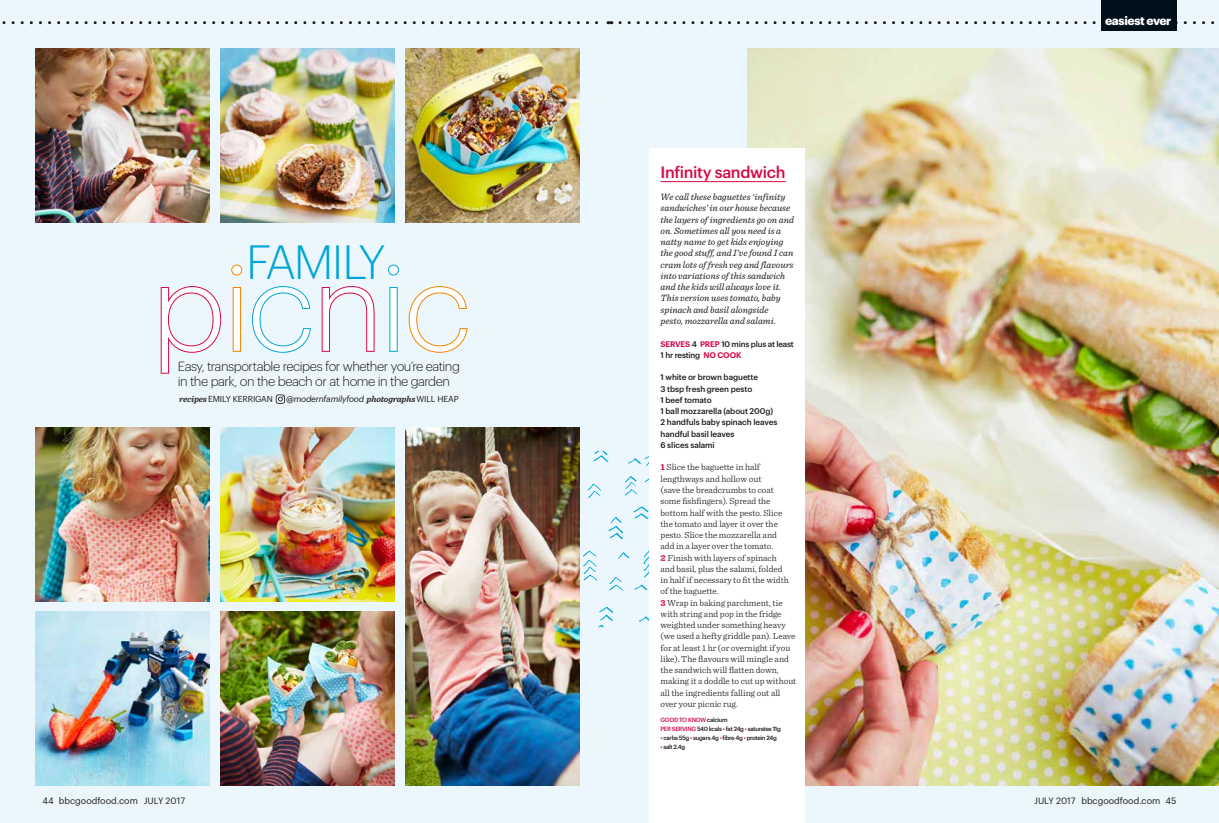
<style>
.page{position:relative;width:1219px;height:823px;background:#fff}
.page>*{position:absolute;margin:0;border:0;box-sizing:border-box;transform-origin:0 0}
.t1{font:300 120px "Graphik";letter-spacing:-.02em;color:#fff}
.t2{font:300 47px "Graphik";letter-spacing:-.05em;color:#00a6d8}
.t3{font:500 16px "Graphik";letter-spacing:-.02em;color:#d60946}
.t4{font:300 13px/15.5px "Graphik";letter-spacing:-.035em;color:#1b1a18}
.t5{font:700 12px "Graphik";letter-spacing:-.03em;color:#fff}
.t6{font:italic 9.5px/11.2px "Sentinel";color:#1b1a18}
.t7{font:300 9.2px/11.3px "Sentinel";color:#1b1a18}
.t8{font:9px "Graphik";color:#1b1a18}
.t9{font:italic 8.5px "Graphik";letter-spacing:-.02em;color:#1b1a18}
.t10{font:8.5px "Graphik";letter-spacing:-.015em;color:#1b1a18}
.t11{font:500 8.1px/11.3px "Graphik";letter-spacing:-.01em;color:#1b1a18}
.t12{font:500 8px/11.2px "Graphik";letter-spacing:-.025em;color:#1b1a18}
.t13{font:500 6px/9px "Graphik";letter-spacing:-.05em;color:#1b1a18}
.s1{font-family:"Sentinel";font-weight:600;font-style:italic;font-size:9px}
.s2{font-family:"Sentinel";font-weight:600;font-size:9px}
.s3{font-style:normal}
.s4{font-weight:600;color:#d60946}
.s5{font-weight:700;color:#d60946}
.s6{color:#d60946}
</style>
<div class="page">
<div style="left:609px;top:0;width:610px;height:822px;background:#ecf7fd"></div>
<div style="left:0;top:0;width:609px;height:822px;background:#ecf7fd"></div>
<img style="left:747px;top:48px;width:472px;height:737px">
<svg style="left:620px;top:21px;width:595px;height:3px"></svg>
<svg style="left:2px;top:21px;width:610px;height:3px"></svg>
<div style="left:1101px;top:0;width:75px;height:31px;background:#00101b"></div>
<svg style="left:609px;top:577px;width:14px;height:13px"></svg>
<svg style="left:625px;top:476px;width:12px;height:19px"></svg>
<svg style="left:588px;top:483px;width:13px;height:15px"></svg>
<svg style="left:583px;top:550px;width:14px;height:30px"></svg>
<svg style="left:593px;top:451px;width:16px;height:11px"></svg>
<svg style="left:643px;top:550px;width:6px;height:27px"></svg>
<svg style="left:639px;top:616px;width:10px;height:5px"></svg>
<svg style="left:608px;top:517px;width:15px;height:22px"></svg>
<svg style="left:618px;top:552px;width:11px;height:6px"></svg>
<svg style="left:635px;top:584px;width:12px;height:5px"></svg>
<svg style="left:628px;top:456px;width:21px;height:10px"></svg>
<svg style="left:633px;top:506px;width:16px;height:13px"></svg>
<svg style="left:599px;top:606px;width:14px;height:20px"></svg>
<img style="left:35px;top:427px;width:174px;height:174px">
<img style="left:35px;top:48px;width:174px;height:174px">
<img style="left:35px;top:611px;width:174px;height:174px">
<img style="left:221px;top:611px;width:173px;height:174px">
<img style="left:221px;top:48px;width:173px;height:174px">
<img style="left:221px;top:427px;width:173px;height:174px">
<img style="left:405px;top:48px;width:174px;height:174px">
<img style="left:405px;top:427px;width:174px;height:358px">
<svg style="left:276px;top:394px;width:9px;height:9px"></svg>
<div style="left:649px;top:149px;width:156px;height:673px;background:#fff"></div>
<hr style="left:660px;top:181px;width:125px;height:1px;background:#d60946">
<svg style="left:160px;top:286px;width:62px;height:88px"></svg>
<svg style="left:231px;top:264px;width:12px;height:88px"></svg>
<svg style="left:252px;top:286px;width:59px;height:67px"></svg>
<svg style="left:321px;top:286px;width:54px;height:66px"></svg>
<svg style="left:388px;top:264px;width:11px;height:88px"></svg>
<svg style="left:408px;top:286px;width:60px;height:67px"></svg>
<h2 class="t2" style="left:246px;top:228px;width:141px">FAMILY</h2>
<h1 class="t1" style="left:152px;top:220px;width:321px">picnic</h1>
<h3 class="t4" style="left:178px;top:357px;width:284px">Easy, transportable recipes for whether you’re eating in the park, on the beach or at home in the garden</h3>
<p class="t10" style="left:179px;top:392px;width:95px"><span class="s1">recipes</span> EMILY KERRIGAN</p>
<p class="t9" style="left:286px;top:392px;width:174px">@modernfamilyfood <span class="s2">photographs</span> <span class="s3">WILL HEAP</span></p>
<h3 class="t3" style="left:660px;top:159px;width:126px">Infinity sandwich</h3>
<p class="t6" style="left:660px;top:191px;width:135px">We call these baguettes ‘infinity sandwiches’ in our house because the layers of ingredients go on and on. Sometimes all you need is a natty name to get kids enjoying the good stuff, and I’ve found I can cram lots of fresh veg and flavours into variations of this sandwich and the kids will always love it.<br>This version uses tomato, baby spinach and basil alongside<br>pesto, mozzarella and salami.</p>
<p class="t12" style="left:660px;top:337px;width:135px"><span class="s4">SERVES</span> 4 <span class="s4">PREP</span> 10 mins plus at least<br>1 hr resting <span class="s4">NO COOK</span></p>
<p class="t11" style="left:660px;top:371px;width:118px">1 white or brown baguette<br>3 tbsp fresh green pesto<br>1 beef tomato<br>1 ball mozzarella (about 200g)<br>2 handfuls baby spinach leaves handful basil leaves<br>6 slices salami</p>
<p class="t7" style="left:660px;top:461px;width:137px"><span class="s5">1</span> Slice the baguette in half lengthways and hollow out<br>(save the breadcrumbs to coat some fishfingers). Spread the bottom half with the pesto. Slice the tomato and layer it over the pesto. Slice the mozzarella and<br>add in a layer over the tomato.<br><span class="s5">2</span> Finish with layers of spinach<br>and basil, plus the salami, folded<br>in half if necessary to fit the width of the baguette.<br><span class="s5">3</span> Wrap in baking parchment, tie with string and pop in the fridge weighted under something heavy (we used a hefty griddle pan). Leave for at least 1 hr (or overnight if you like). The flavours will mingle and the sandwich will flatten down, making it a doddle to cut up without all the ingredients falling out all over your picnic rug.</p>
<p class="t13" style="left:660px;top:714px;width:122px"><span class="s6">GOOD TO KNOW</span> calcium<br><span class="s6">PER SERVING</span> 540 kcals <span class="s6">•</span> fat 24g <span class="s6">•</span> saturates 11g</p>
<p class="t13" style="left:660px;top:732px;width:118px"><span class="s6">•</span> carbs 55g <span class="s6">•</span> sugars 4g <span class="s6">•</span> fibre 4g <span class="s6">•</span> protein 24g</p>
<p class="t13" style="left:660px;top:741px;width:26px"><span class="s6">•</span> salt 2.4g</p>
<h3 class="t5" style="left:1105px;top:11px;width:68px">easiest ever</h3>
<p class="t8" style="left:43px;top:793px;width:144px">44 bbcgoodfood.com JULY 2017</p>
<p class="t8" style="left:1034px;top:793px;width:144px">JULY 2017 bbcgoodfood.com 45</p>
</div>
